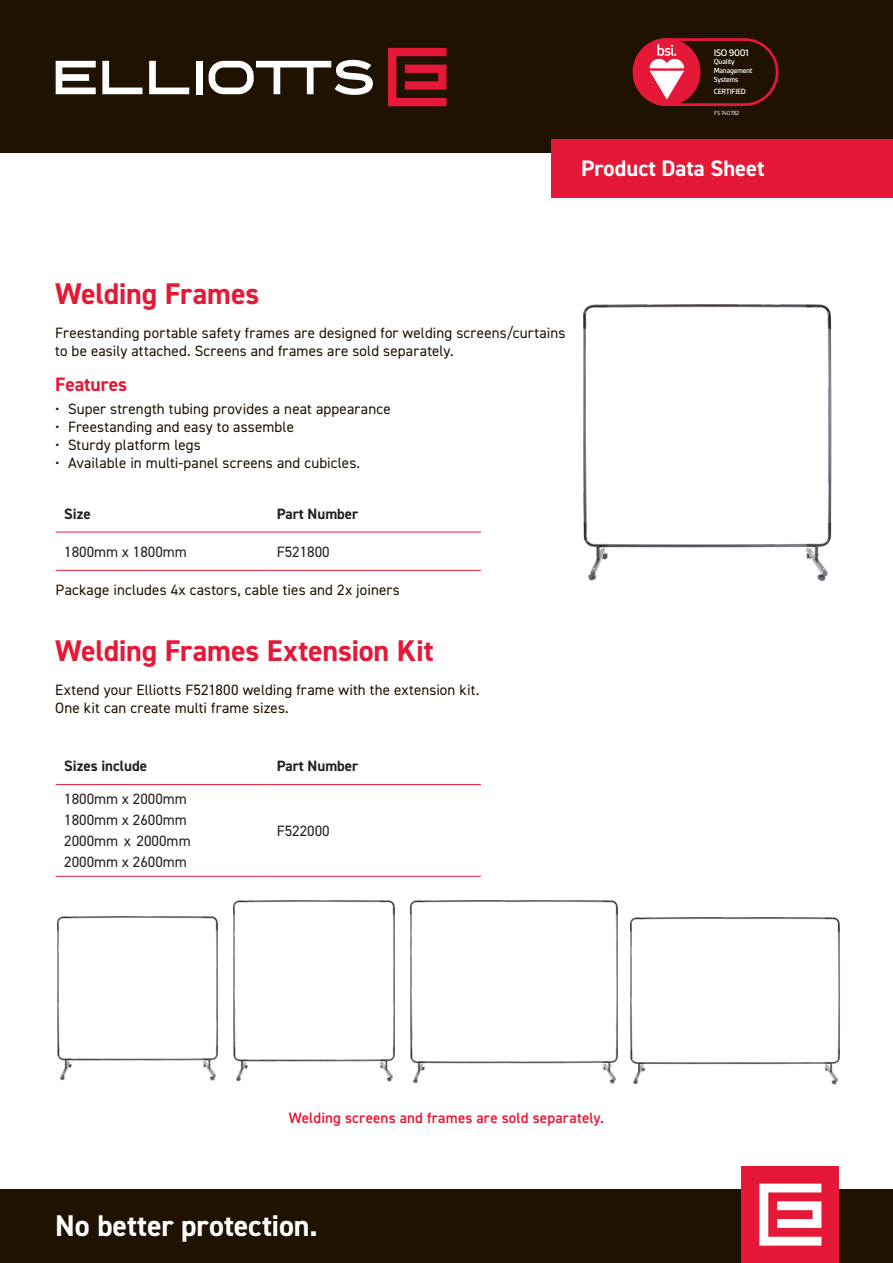
<style>
.page{position:relative;width:893px;height:1263px;background:#fff}
.page>*{position:absolute;margin:0;border:0;box-sizing:border-box;transform-origin:0 0}
.Heading{font:700 30px "DIN2014";letter-spacing:-.01em;color:#e51837}
.t1{font:700 30px "DIN2014";letter-spacing:-.005em;color:#fff}
.t2{font:700 22.5px "DIN2014";color:#fff}
.Subhead_2{font:700 19.5px "DIN2014";letter-spacing:-.005em;color:#e51837}
.Body{font:15px/18px "DIN2014";letter-spacing:.01em;color:#1f1200}
.Table_Body{font:15px/21px "DIN2014";color:#231f20}
.Body-2{font:600 15px "DIN2014";letter-spacing:.01em;color:#e51837}
.Table_Heading{font:700 15px "DIN2014";color:#231f20}
.t3{font:500 10.2px "Gesta";letter-spacing:-.035em;color:#fff}
.t4{font:500 8.1px "Gesta";letter-spacing:-.035em;color:#fff}
.t5{font:500 7.95px/8.6px "Gesta";letter-spacing:-.035em;color:#fff}
.t6{font:6.3px "Gesta";letter-spacing:-.035em;color:#fff}
</style>
<div class="page">
<div style="left:0;top:0;width:893px;height:153px;background:#1f1200"></div>
<div style="left:0;top:1189px;width:893px;height:74px;background:#1f1200"></div>
<img style="left:584px;top:304px;width:248px;height:278px">
<img style="left:57px;top:916px;width:162px;height:164px">
<img style="left:234px;top:901px;width:161px;height:181px">
<img style="left:410px;top:901px;width:208px;height:182px">
<img style="left:630px;top:917px;width:210px;height:167px">
<hr style="left:56px;top:532px;width:212px;height:1px;background:#e51837">
<hr style="left:268px;top:532px;width:213px;height:1px;background:#e51837">
<hr style="left:56px;top:570px;width:212px;height:1px;background:#e51837">
<hr style="left:268px;top:570px;width:213px;height:1px;background:#e51837">
<hr style="left:56px;top:784px;width:212px;height:1px;background:#e51837">
<hr style="left:268px;top:784px;width:213px;height:1px;background:#e51837">
<hr style="left:56px;top:876px;width:212px;height:1px;background:#e51837">
<hr style="left:268px;top:876px;width:213px;height:1px;background:#e51837">
<div style="left:551px;top:139px;width:342px;height:59px;background:#e51837"></div>
<svg style="left:388px;top:48px;width:58px;height:58px"></svg>
<div style="left:196px;top:61px;width:6px;height:33px;background:#fff"></div>
<svg style="left:209px;top:60px;width:164px;height:35px"></svg>
<svg style="left:56px;top:61px;width:40px;height:33px"></svg>
<svg style="left:102px;top:61px;width:40px;height:33px"></svg>
<svg style="left:149px;top:61px;width:40px;height:33px"></svg>
<div style="left:741px;top:1166px;width:98px;height:97px;background:#e51837"></div>
<svg style="left:759px;top:1183px;width:62px;height:62px"></svg>
<svg style="left:633px;top:38px;width:145px;height:68px"></svg>
<p class="t3" style="left:714px;top:47px;width:37px">ISO 9001</p>
<p class="t5" style="left:714px;top:58px;width:40px">Quality<br>Management<br>Systems</p>
<p class="t4" style="left:714px;top:87px;width:34px">CERTIFIED</p>
<p class="t6" style="left:714px;top:109px;width:27px">FS 740782</p>
<h2 class="t2" style="left:581px;top:154px;width:185px">Product Data Sheet</h2>
<p class="Heading" style="left:55px;top:274px;width:206px">Welding Frames</p>
<p class="Body" style="left:55px;top:324px;width:512px">Freestanding portable safety frames are designed for welding screens/curtains to be easily attached. Screens and frames are sold separately.</p>
<p class="Subhead_2" style="left:55px;top:372px;width:74px">Features</p>
<p class="Body" style="left:55px;top:399px;width:337px">• Super strength tubing provides a neat appearance</p>
<p class="Body" style="left:55px;top:417px;width:240px">• Freestanding and easy to assemble</p>
<p class="Body" style="left:55px;top:435px;width:147px">• Sturdy platform legs</p>
<p class="Body" style="left:55px;top:453px;width:306px">• Available in multi-panel screens and cubicles.</p>
<p class="Table_Heading" style="left:64px;top:504px;width:28px">Size</p>
<p class="Table_Heading" style="left:277px;top:504px;width:83px">Part Number</p>
<p class="Table_Body" style="left:64px;top:541px;width:124px">1800mm x 1800mm</p>
<p class="Table_Body" style="left:277px;top:541px;width:54px">F521800</p>
<p class="Body" style="left:56px;top:581px;width:346px">Package includes 4x castors, cable ties and 2x joiners</p>
<p class="Heading" style="left:55px;top:631px;width:380px">Welding Frames Extension Kit</p>
<p class="Body" style="left:55px;top:681px;width:426px">Extend your Elliotts F521800 welding frame with the extension kit.<br>One kit can create multi frame sizes.</p>
<p class="Table_Heading" style="left:64px;top:756px;width:84px">Sizes include</p>
<p class="Table_Heading" style="left:277px;top:756px;width:83px">Part Number</p>
<p class="Table_Body" style="left:64px;top:788px;width:128px">1800mm x 2000mm<br>1800mm x 2600mm<br>2000mm x 2000mm<br>2000mm x 2600mm</p>
<p class="Table_Body" style="left:277px;top:820px;width:54px">F522000</p>
<p class="Body-2" style="left:289px;top:1107px;width:317px">Welding screens and frames are sold separately.</p>
<h1 class="t1" style="left:55px;top:1206px;width:264px">No better protection.</h1>
</div>
